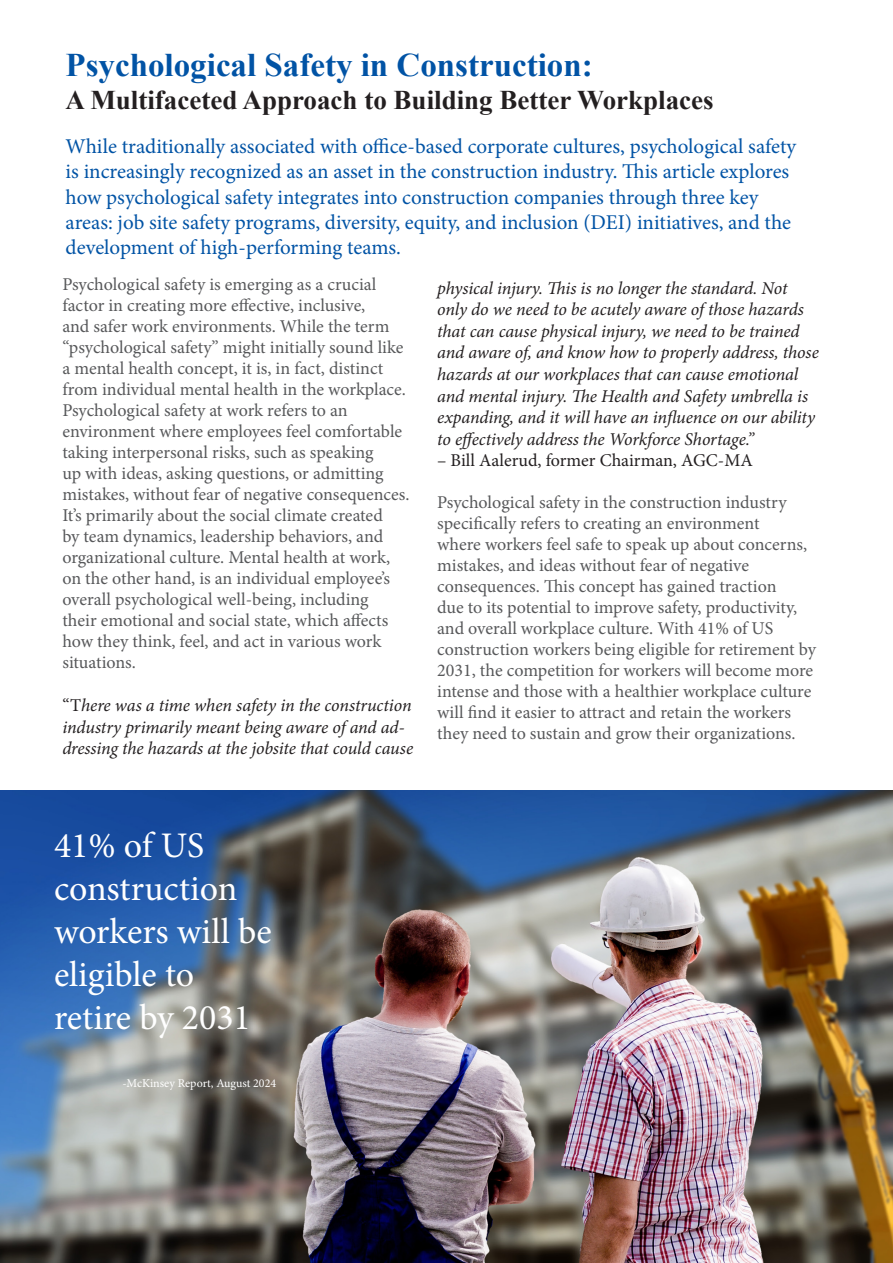
<style>
.page{position:relative;width:893px;height:1263px;background:#fff}
.page>*{position:absolute;margin:0;border:0;box-sizing:border-box;transform-origin:0 0}
.t1{font:36px/43.2px "Minion Pro";color:#fff}
.t2{font:700 33px "Times New Roman";color:#0153a5}
.t3{font:700 27px "Times New Roman";color:#231f20}
.Highligh{font:21px/25.2px "Minion Pro";color:#0153a5}
.Text{font:18px/21px "Minion Pro";color:#57585a}
.t4{font:italic 18px/21.6px "Minion Pro";letter-spacing:-.01em;color:#231f20}
.t5{font:18px "Minion Pro";color:#231f20}
.t6{font:12px "Minion Pro";color:#fff}
.s1{font-style:normal}
</style>
<div class="page">
<img style="left:0;top:791px;width:893px;height:472px">
<p class="t2" style="left:66px;top:42px;width:529px">Psychological Safety in Construction:</p>
<p class="t3" style="left:66px;top:81px;width:650px">A Multifaceted Approach to Building Better Workplaces</p>
<p class="Highligh" style="left:66px;top:134px;width:732px">While traditionally associated with office-based corporate cultures, psychological safety is increasingly recognized as an asset in the construction industry. This article explores how psychological safety integrates into construction companies through three key areas: job site safety programs, diversity, equity, and inclusion (DEI) initiatives, and the development of high-performing teams.</p>
<p class="t4" style="left:437px;top:277px;width:383px">physical injury. This is no longer the standard. Not only do we need to be acutely aware of those hazards that can cause physical injury, we need to be trained and aware of, and know how to properly address, those hazards at our workplaces that can cause emotional and mental injury. The Health and Safety umbrella is expanding, and it will have an influence on our ability to effectively address the Workforce Shortage.”</p>
<p class="t5" style="left:437px;top:449px;width:317px">– Bill Aalerud, former Chairman, AGC-MA</p>
<p class="Text" style="left:437px;top:492px;width:380px">Psychological safety in the construction industry specifically refers to creating an environment<br>where workers feel safe to speak up about concerns, mistakes, and ideas without fear of negative consequences. This concept has gained traction<br>due to its potential to improve safety, productivity, and overall workplace culture. With 41% of US construction workers being eligible for retirement by 2031, the competition for workers will become more intense and those with a healthier workplace culture will find it easier to attract and retain the workers they need to sustain and grow their organizations.</p>
<p class="Text" style="left:62px;top:274px;width:349px">Psychological safety is emerging as a crucial factor in creating more effective, inclusive,<br>and safer work environments. While the term “psychological safety” might initially sound like a mental health concept, it is, in fact, distinct from individual mental health in the workplace.<br>Psychological safety at work refers to an environment where employees feel comfortable taking interpersonal risks, such as speaking<br>up with ideas, asking questions, or admitting mistakes, without fear of negative consequences.<br>It’s primarily about the social climate created<br>by team dynamics, leadership behaviors, and organizational culture. Mental health at work, on the other hand, is an individual employee’s overall psychological well-being, including<br>their emotional and social state, which affects how they think, feel, and act in various work situations.</p>
<p class="t4" style="left:62px;top:694px;width:352px"><span class="s1">“T</span>here was a time when safety in the construction industry primarily meant being aware of and ad&shy;dressing the hazards at the jobsite that could cause</p>
<p class="t1" style="left:54px;top:823px;width:219px">41% of US construction workers will be eligible to retire by 2031</p>
<p class="t6" style="left:122px;top:1075px;width:155px">-McKinsey Report, August 2024</p>
</div>
